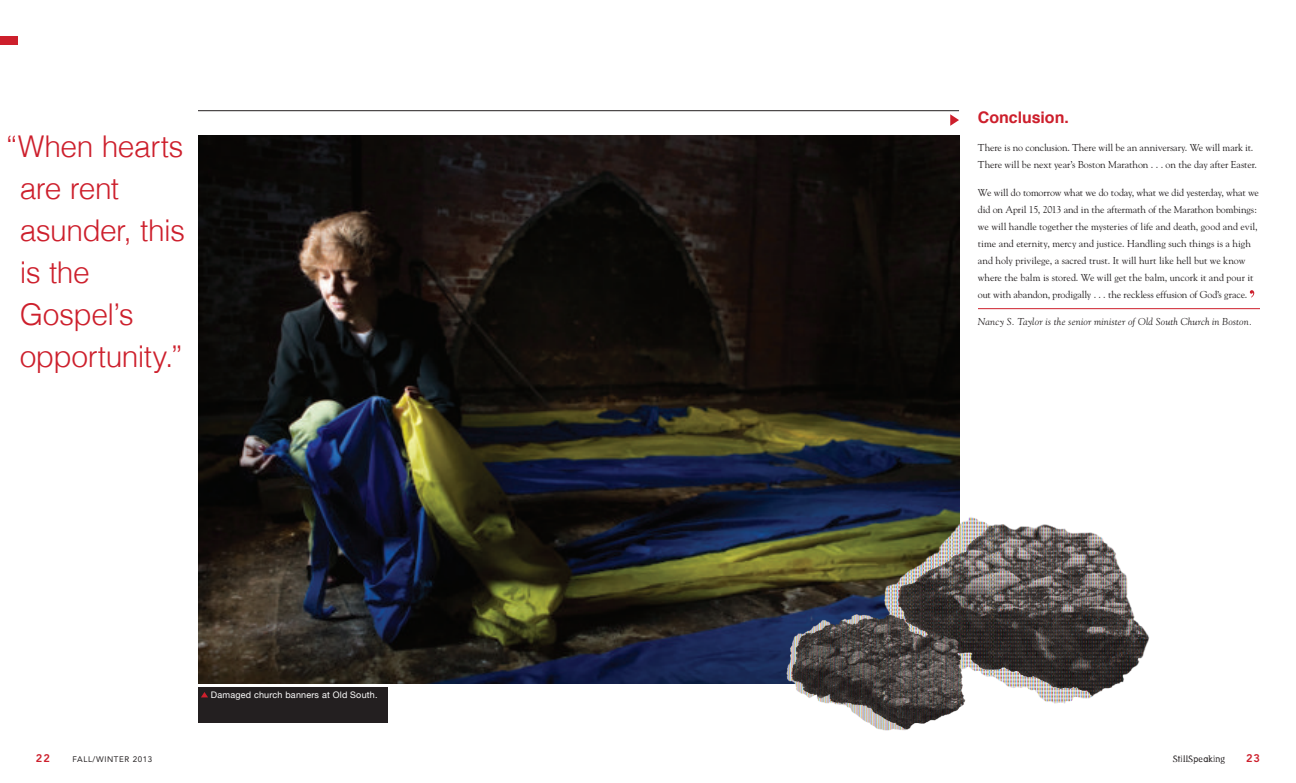
<style>
.page{position:relative;width:1296px;height:783px;background:#fff}
.page>*{position:absolute;margin:0;border:0;box-sizing:border-box;transform-origin:0 0}
.t1{font:300 30px/42px "Helvetica";letter-spacing:-.02em;color:#cd1f2c}
.t2{font:700 16px "Helvetica";letter-spacing:-.005em;color:#cd1f2c}
.t3{font:800 11px "Avenir";color:#cd1f2c}
.t4{font:10px/17px "Goudy";letter-spacing:-.01em;color:#231f20}
.t5{font:italic 10px "Goudy";letter-spacing:.02em;color:#231f20}
.t6{font:9px "Helvetica Neue";letter-spacing:.02em;color:#fff}
.t7{font:9px "Dead History OT";letter-spacing:.03em;color:#231f20}
.t8{font:8px "Avenir";letter-spacing:.075em;color:#231f20}
</style>
<div class="page">
<img style="left:198px;top:135px;width:761px;height:549px">
<hr style="left:198px;top:110px;width:761px;height:1px;background:#231f20">
<svg style="left:950px;top:114px;width:9px;height:12px"></svg>
<svg style="left:1250px;top:290px;width:4px;height:8px"></svg>
<img style="left:827px;top:490px;width:323px;height:214px">
<img style="left:766px;top:585px;width:219px;height:146px">
<div style="left:0;top:36px;width:18px;height:9px;background:#cd1f2c"></div>
<div style="left:198px;top:687px;width:189px;height:35px;background:#231f20"></div>
<svg style="left:201px;top:692px;width:7px;height:5px"></svg>
<hr style="left:978px;top:308px;width:282px;height:1px;background:#cd1f2c">
<h1 class="t1" style="left:20px;top:127px;width:167px;text-indent:-14px">“When hearts are rent asunder, this is the<br>Gospel’s opportunity.”</h1>
<p class="t6" style="left:211px;top:690px;width:168px">Damaged church banners at Old South.</p>
<h2 class="t2" style="left:978px;top:111px;width:92px">Conclusion.</h2>
<p class="t4" style="left:978px;top:139px;width:281px">There is no conclusion. There will be an anniversary. We will mark it.<br>There will be next year’s Boston Marathon . . . on the day after Easter.</p>
<p class="t4" style="left:978px;top:183px;width:282px">We will do tomorrow what we do today, what we did yesterday, what we did on April 15, 2013 and in the aftermath of the Marathon bombings: we will handle together the mysteries of life and death, good and evil, time and eternity, mercy and justice. Handling such things is a high and holy privilege, a sacred trust. It will hurt like hell but we know where the balm is stored. We will get the balm, uncork it and pour it out with abandon, prodigally . . . the reckless effusion of God’s grace.</p>
<p class="t5" style="left:978px;top:316px;width:276px">Nancy S. Taylor is the senior minister of Old South Church in Boston.</p>
<p class="t3" style="left:36px;top:752px;width:15px">22</p>
<p class="t8" style="left:73px;top:754px;width:81px">FALL/WINTER 2013</p>
<p class="t7" style="left:1173px;top:754px;width:54px">StillSpeaking</p>
<p class="t3" style="left:1246px;top:752px;width:15px">23</p>
</div>
